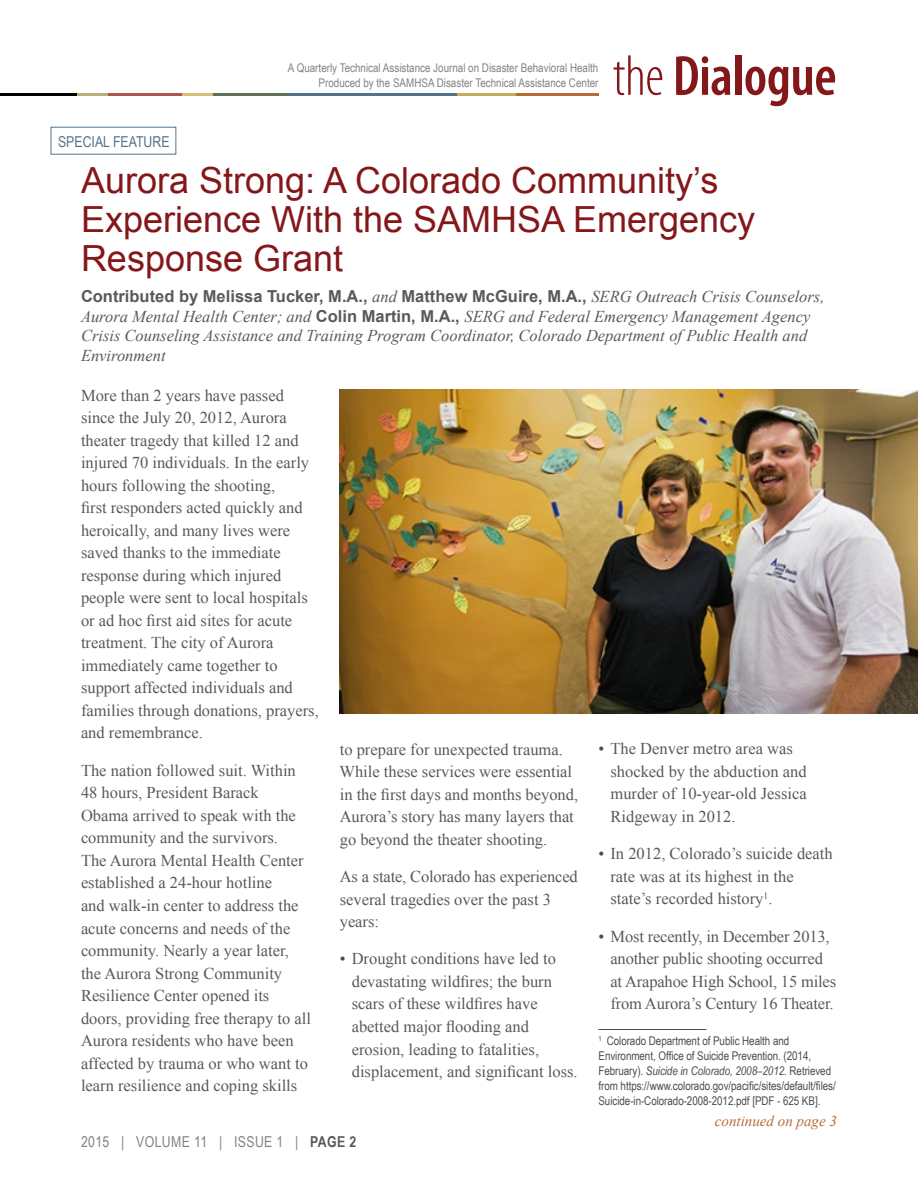
<style>
.page{position:relative;width:918px;height:1188px;background:#fff}
.page>*{position:absolute;margin:0;border:0;box-sizing:border-box;transform-origin:0 0}
.t1{font:600 condensed 57px "Myriad Pro";letter-spacing:-.01em;color:#84171a}
.Heading_1{font:36px/39px "Arial";color:#84171a}
.Body_Text{font:16.5px/22.5px "Times New Roman";color:#58595b}
.byline{font:italic 16.5px/19.8px "Times New Roman";color:#58595b}
.t2{font:15px "Arial Narrow";letter-spacing:.025em;color:#828284}
.t3{font:italic 15px "Times New Roman";color:#b56c3b}
.special_feature{font:15px "Arial Narrow";color:#52738d}
.footnote{font:12px/15px "Arial Narrow";letter-spacing:-.005em;color:#4b4c4d}
.t4{font:12px/14.2px "Arial Narrow";color:#828284;text-align:right}
.s1{font-weight:300}
.s2{font-family:"Arial";font-weight:700;font-style:normal}
.s3{color:#4b4c4d}
.s4{font-style:italic}
.s5{font-weight:700;color:#58595b}
</style>
<div class="page">
<hr style="left:515px;top:93px;width:83px;height:3px;background:#b56c3b">
<hr style="left:287px;top:93px;width:172px;height:3px;background:#52738d">
<hr style="left:457px;top:93px;width:59px;height:3px;background:#c6ab5c">
<hr style="left:212px;top:93px;width:75px;height:3px;background:#616f57">
<hr style="left:107px;top:93px;width:75px;height:3px;background:#b15551">
<hr style="left:182px;top:93px;width:30px;height:3px;background:#d6bd7a">
<hr style="left:0;top:93px;width:77px;height:3px;background:#000">
<hr style="left:77px;top:93px;width:31px;height:3px;background:#bcae78">
<hr style="left:598px;top:1029px;width:108px;height:1px;background:#4b4c4d">
<div style="left:51px;top:127px;width:125px;height:28px;border:1px solid #52738d"></div>
<img style="left:340px;top:389px;width:578px;height:325px">
<p class="t4" style="left:288px;top:61px;width:312px">A Quarterly Technical Assistance Journal on Disaster Behavioral Health<br>Produced by the SAMHSA Disaster Technical Assistance Center</p>
<h1 class="t1" style="left:613px;top:45px;width:225px"><span class="s1">the</span> Dialogue</h1>
<h1 class="special_feature" style="left:58px;top:130px;width:113px">SPECIAL FEATURE</h1>
<h1 class="Heading_1" style="left:81px;top:161px;width:676px">Aurora Strong: A Colorado Community’s<br>Experience With the SAMHSA Emergency<br>Response Grant</h1>
<p class="byline" style="left:81px;top:286px;width:745px"><span class="s2">Contributed by Melissa Tucker, M.A.,</span> and <span class="s2">Matthew McGuire, M.A.,</span> SERG Outreach Crisis Counselors, Aurora Mental Health Center; and <span class="s2">Colin Martin, M.A.,</span> SERG and Federal Emergency Management Agency Crisis Counseling Assistance and Training Program Coordinator, Colorado Department of Public Health and Environment</p>
<p class="Body_Text" style="left:81px;top:384px;width:239px">More than 2 years have passed since the July 20, 2012, Aurora theater tragedy that killed 12 and injured 70 individuals. In the early hours following the shooting,<br>first responders acted quickly and heroically, and many lives were saved thanks to the immediate response during which injured people were sent to local hospitals or ad hoc first aid sites for acute treatment. The city of Aurora immediately came together to support affected individuals and families through donations, prayers, and remembrance.</p>
<p class="Body_Text" style="left:81px;top:759px;width:232px">The nation followed suit. Within<br>48 hours, President Barack<br>Obama arrived to speak with the community and the survivors.<br>The Aurora Mental Health Center established a 24-hour hotline<br>and walk-in center to address the acute concerns and needs of the community. Nearly a year later, the Aurora Strong Community<br>Resilience Center opened its doors, providing free therapy to all<br>Aurora residents who have been affected by trauma or who want to learn resilience and coping skills</p>
<p class="Body_Text" style="left:610px;top:737px;width:198px;text-indent:-12px"><span class="s3">•</span> The Denver metro area was shocked by the abduction and murder of 10-year-old Jessica<br>Ridgeway in 2012.</p>
<p class="Body_Text" style="left:610px;top:842px;width:224px;text-indent:-12px"><span class="s3">•</span> In 2012, Colorado’s suicide death rate was at its highest in the state’s recorded history<sup>1</sup>.</p>
<p class="Body_Text" style="left:610px;top:925px;width:227px;text-indent:-12px"><span class="s3">•</span> Most recently, in December 2013, another public shooting occurred at Arapahoe High School, 15 miles from Aurora’s Century 16 Theater.</p>
<p class="footnote" style="left:598px;top:1032px;width:239px"><sup>1</sup> Colorado Department of Public Health and Environment, Office of Suicide Prevention. (2014, February). <span class="s4">Suicide in Colorado, 2008–2012.</span> Retrieved from https://www.colorado.gov/pacific/sites/default/files/</p>
<p class="footnote" style="left:598px;top:1092px;width:223px">Suicide-in-Colorado-2008-2012.pdf [PDF - 625 KB].</p>
<p class="Body_Text" style="left:339px;top:738px;width:240px">to prepare for unexpected trauma.<br>While these services were essential in the first days and months beyond, Aurora’s story has many layers that go beyond the theater shooting.</p>
<p class="Body_Text" style="left:340px;top:865px;width:239px">As a state, Colorado has experienced several tragedies over the past 3 years:</p>
<p class="Body_Text" style="left:352px;top:947px;width:227px;text-indent:-12px"><span class="s3">•</span> Drought conditions have led to devastating wildfires; the burn scars of these wildfires have abetted major flooding and erosion, leading to fatalities, displacement, and significant loss.</p>
<p class="t2" style="left:81px;top:1131px;width:277px">2015 | VOLUME 11 | ISSUE 1 | <span class="s5">PAGE 2</span></p>
<p class="t3" style="left:715px;top:1110px;width:124px">continued on page 3</p>
</div>
